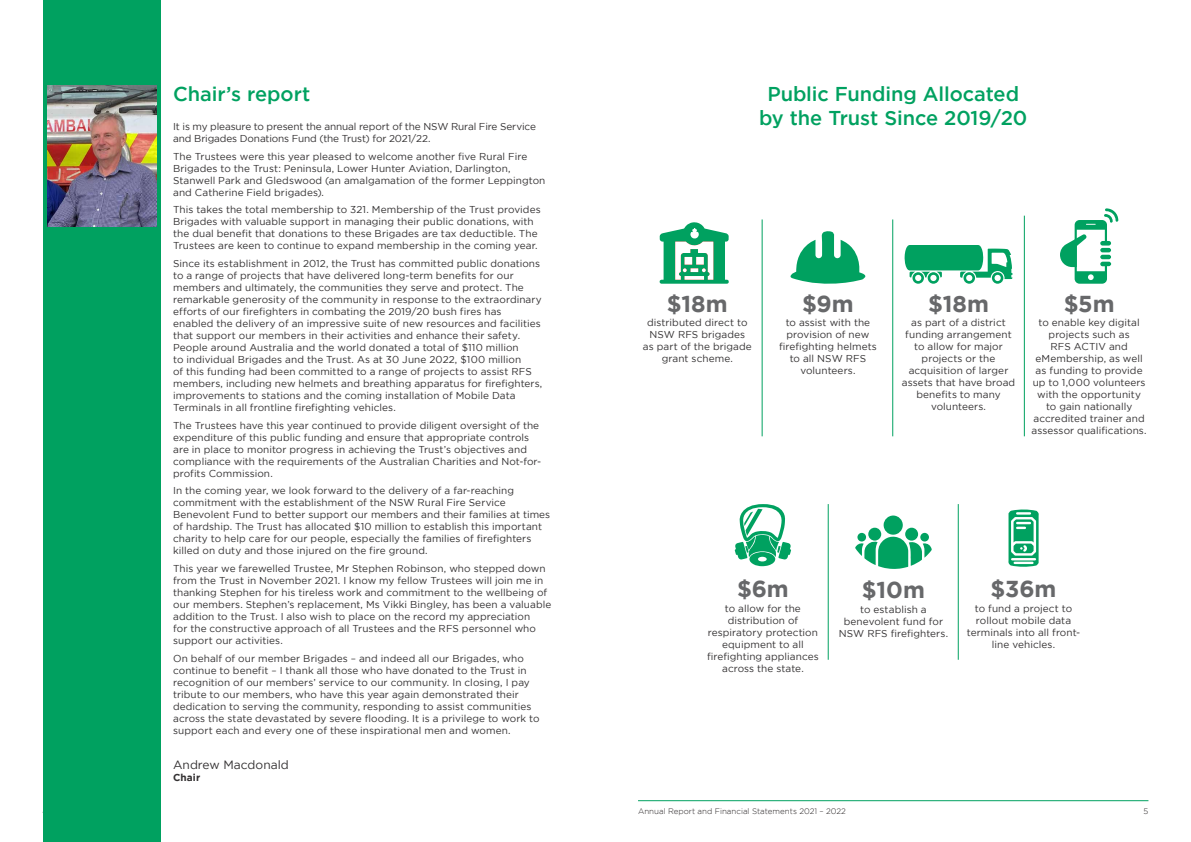
<style>
.page{position:relative;width:1191px;height:842px;background:#fff}
.page>*{position:absolute;margin:0;border:0;box-sizing:border-box;transform-origin:0 0}
.t1{font:700 23px "Gotham";color:#67686a}
.t2{font:500 20px/24px "Gotham";letter-spacing:-.005em;color:#00a160;text-align:center}
.t3{font:12px "Gotham";color:#333132}
.t4{font:10px/12px "Gotham";letter-spacing:.005em;color:#333132}
.t5{font:700 10px "Gotham";letter-spacing:.01em;color:#333132}
.t6{font:300 8px "Gotham";color:#231f20}
</style>
<div class="page">
<hr style="left:638px;top:800px;width:510px;height:1px;background:#00a160">
<div style="left:43px;top:0;width:118px;height:842px;background:#00a160"></div>
<svg style="left:659px;top:222px;width:69px;height:62px"></svg>
<svg style="left:790px;top:231px;width:76px;height:53px"></svg>
<svg style="left:1060px;top:208px;width:58px;height:76px"></svg>
<hr style="left:761px;top:219px;width:1px;height:217px;background:#00a160">
<hr style="left:892px;top:219px;width:1px;height:217px;background:#00a160">
<hr style="left:1023px;top:216px;width:1px;height:220px;background:#00a160">
<svg style="left:734px;top:504px;width:57px;height:62px"></svg>
<div style="left:883px;top:515px;width:20px;height:20px;background:#00a160;border-radius:50%"></div>
<div style="left:868px;top:528px;width:13px;height:13px;background:#00a160;border-radius:50%"></div>
<div style="left:905px;top:528px;width:13px;height:13px;background:#00a160;border-radius:50%"></div>
<div style="left:920px;top:533px;width:9px;height:8px;background:#00a160;border-radius:50%"></div>
<div style="left:857px;top:533px;width:9px;height:8px;background:#00a160;border-radius:50%"></div>
<svg style="left:855px;top:536px;width:76px;height:33px"></svg>
<svg style="left:1008px;top:509px;width:30px;height:58px"></svg>
<hr style="left:827px;top:504px;width:1px;height:156px;background:#00a160">
<hr style="left:957px;top:504px;width:1px;height:156px;background:#00a160">
<svg style="left:904px;top:245px;width:108px;height:39px"></svg>
<img style="left:47px;top:85px;width:109px;height:141px">
<h2 class="t2" style="left:173px;top:82px;width:139px">Chair’s report</h2>
<p class="t4" style="left:173px;top:120px;width:364px">It is my pleasure to present the annual report of the NSW Rural Fire Service and Brigades Donations Fund (the Trust) for 2021/22.</p>
<p class="t4" style="left:173px;top:150px;width:374px">The Trustees were this year pleased to welcome another five Rural Fire Brigades to the Trust: Peninsula, Lower Hunter Aviation, Darlington, Stanwell Park and Gledswood (an amalgamation of the former Leppington and Catherine Field brigades).</p>
<p class="t4" style="left:173px;top:204px;width:369px">This takes the total membership to 321. Membership of the Trust provides Brigades with valuable support in managing their public donations, with the dual benefit that donations to these Brigades are tax deductible. The Trustees are keen to continue to expand membership in the coming year.</p>
<p class="t4" style="left:173px;top:257px;width:371px">Since its establishment in 2012, the Trust has committed public donations to a range of projects that have delivered long-term benefits for our members and ultimately, the communities they serve and protect. The remarkable generosity of the community in response to the extraordinary efforts of our firefighters in combating the 2019/20 bush fires has enabled the delivery of an impressive suite of new resources and facilities that support our members in their activities and enhance their safety.<br>People around Australia and the world donated a total of $110 million<br>to individual Brigades and the Trust. As at 30 June 2022, $100 million<br>of this funding had been committed to a range of projects to assist RFS members, including new helmets and breathing apparatus for firefighters, improvements to stations and the coming installation of Mobile Data Terminals in all frontline firefighting vehicles.</p>
<p class="t4" style="left:173px;top:419px;width:369px">The Trustees have this year continued to provide diligent oversight of the expenditure of this public funding and ensure that appropriate controls are in place to monitor progress in achieving the Trust’s objectives and compliance with the requirements of the Australian Charities and Not-for&shy;profits Commission.</p>
<p class="t4" style="left:173px;top:485px;width:379px">In the coming year, we look forward to the delivery of a far-reaching commitment with the establishment of the NSW Rural Fire Service Benevolent Fund to better support our members and their families at times of hardship. The Trust has allocated $10 million to establish this important charity to help care for our people, especially the families of firefighters killed on duty and those injured on the fire ground.</p>
<p class="t4" style="left:173px;top:562px;width:380px">This year we farewelled Trustee, Mr Stephen Robinson, who stepped down from the Trust in November 2021. I know my fellow Trustees will join me in thanking Stephen for his tireless work and commitment to the wellbeing of our members. Stephen’s replacement, Ms Vikki Bingley, has been a valuable addition to the Trust. I also wish to place on the record my appreciation<br>for the constructive approach of all Trustees and the RFS personnel who support our activities.</p>
<p class="t4" style="left:173px;top:652px;width:368px">On behalf of our member Brigades – and indeed all our Brigades, who continue to benefit – I thank all those who have donated to the Trust in recognition of our members’ service to our community. In closing, I pay tribute to our members, who have this year again demonstrated their dedication to serving the community, responding to assist communities across the state devastated by severe flooding. It is a privilege to work to support each and every one of these inspirational men and women.</p>
<p class="t3" style="left:173px;top:757px;width:117px">Andrew Macdonald</p>
<p class="t5" style="left:173px;top:771px;width:29px">Chair</p>
<h2 class="t2" style="left:759px;top:82px;width:270px">Public Funding Allocated by the Trust Since 2019/20</h2>
<h1 class="t1" style="left:667px;top:288px;width:62px">$18m</h1>
<p class="t4" style="left:643px;top:317px;width:110px;text-align:center">distributed direct to<br>NSW RFS brigades as part of the brigade grant scheme.</p>
<h1 class="t1" style="left:802px;top:288px;width:53px">$9m</h1>
<p class="t4" style="left:779px;top:317px;width:99px;text-align:center">to assist with the provision of new firefighting helmets to all NSW RFS volunteers.</p>
<h1 class="t1" style="left:928px;top:288px;width:62px">$18m</h1>
<p class="t4" style="left:902px;top:317px;width:115px;text-align:center">as part of a district funding arrangement to allow for major projects or the acquisition of larger assets that have broad benefits to many volunteers.</p>
<h1 class="t1" style="left:1063px;top:288px;width:52px">$5m</h1>
<p class="t4" style="left:1031px;top:317px;width:116px;text-align:center">to enable key digital projects such as<br>RFS ACTIV and eMembership, as well as funding to provide up to 1,000 volunteers with the opportunity to gain nationally accredited trainer and assessor qualifications.</p>
<h1 class="t1" style="left:737px;top:574px;width:53px">$6m</h1>
<p class="t4" style="left:707px;top:602px;width:113px;text-align:center">to allow for the distribution of respiratory protection equipment to all firefighting appliances across the state.</p>
<h1 class="t1" style="left:862px;top:575px;width:64px">$10m</h1>
<p class="t4" style="left:838px;top:603px;width:111px;text-align:center">to establish a benevolent fund for<br>NSW RFS firefighters.</p>
<h1 class="t1" style="left:990px;top:574px;width:67px">$36m</h1>
<p class="t4" style="left:967px;top:602px;width:115px;text-align:center">to fund a project to rollout mobile data terminals into all front&shy;line vehicles.</p>
<p class="t6" style="left:638px;top:806px;width:209px">Annual Report and Financial Statements 2021 – 2022</p>
<p class="t6" style="left:1143px;top:806px;width:6px">5</p>
</div>
